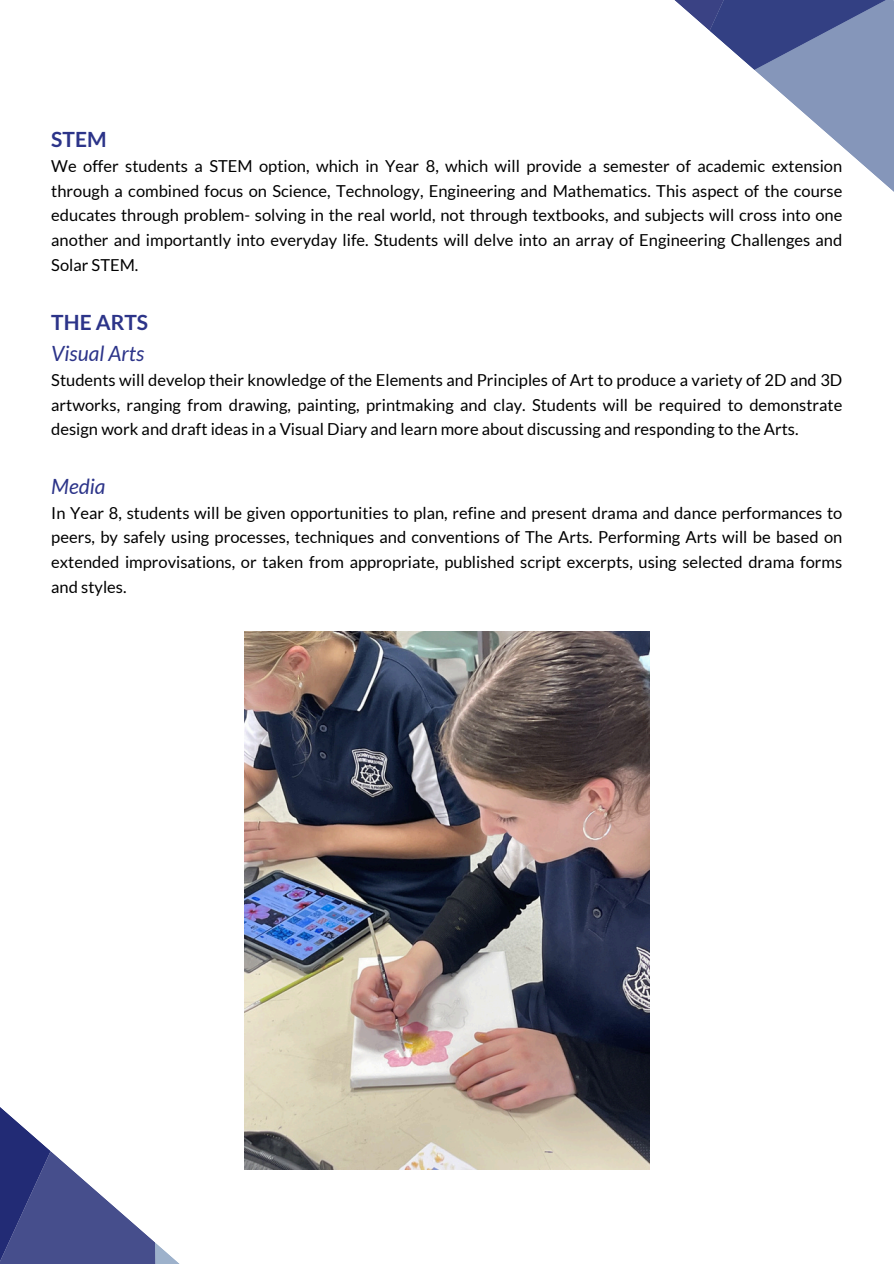
<style>
.page{position:relative;width:894px;height:1264px;background:#fff}
.page>*{position:absolute;margin:0;border:0;box-sizing:border-box;transform-origin:0 0}
.t1{font:italic 21px "Lato";color:#2c3489}
.t2{font:700 21px "Lato";color:#2c3489}
.t3{font:16.5px/24.8px "Lato";color:#000;text-align:justify}
</style>
<div class="page">
<svg style="left:674px;top:0;width:219px;height:191px"></svg>
<svg style="left:0;top:1076px;width:359px;height:187px"></svg>
<img style="left:245px;top:631px;width:403px;height:538px">
<p class="t2" style="left:51px;top:126px;width:57px">STEM</p>
<p class="t3" style="left:51px;top:153px;width:792px">We offer students a STEM option, which in Year 8, which will provide a semester of academic extension through a combined focus on Science, Technology, Engineering and Mathematics. This aspect of the course educates through problem- solving in the real world, not through textbooks, and subjects will cross into one another and importantly into everyday life. Students will delve into an array of Engineering Challenges and Solar STEM.</p>
<p class="t2" style="left:51px;top:309px;width:98px">THE ARTS</p>
<p class="t1" style="left:51px;top:340px;width:94px">Visual Arts</p>
<p class="t3" style="left:51px;top:367px;width:792px">Students will develop their knowledge of the Elements and Principles of Art to produce a variety of 2D and 3D artworks, ranging from drawing, painting, printmaking and clay. Students will be required to demonstrate design work and draft ideas in a Visual Diary and learn more about discussing and responding to the Arts.</p>
<p class="t1" style="left:51px;top:473px;width:56px">Media</p>
<p class="t3" style="left:51px;top:500px;width:792px">In Year 8, students will be given opportunities to plan, refine and present drama and dance performances to peers, by safely using processes, techniques and conventions of The Arts. Performing Arts will be based on extended improvisations, or taken from appropriate, published script excerpts, using selected drama forms and styles.</p>
</div>
